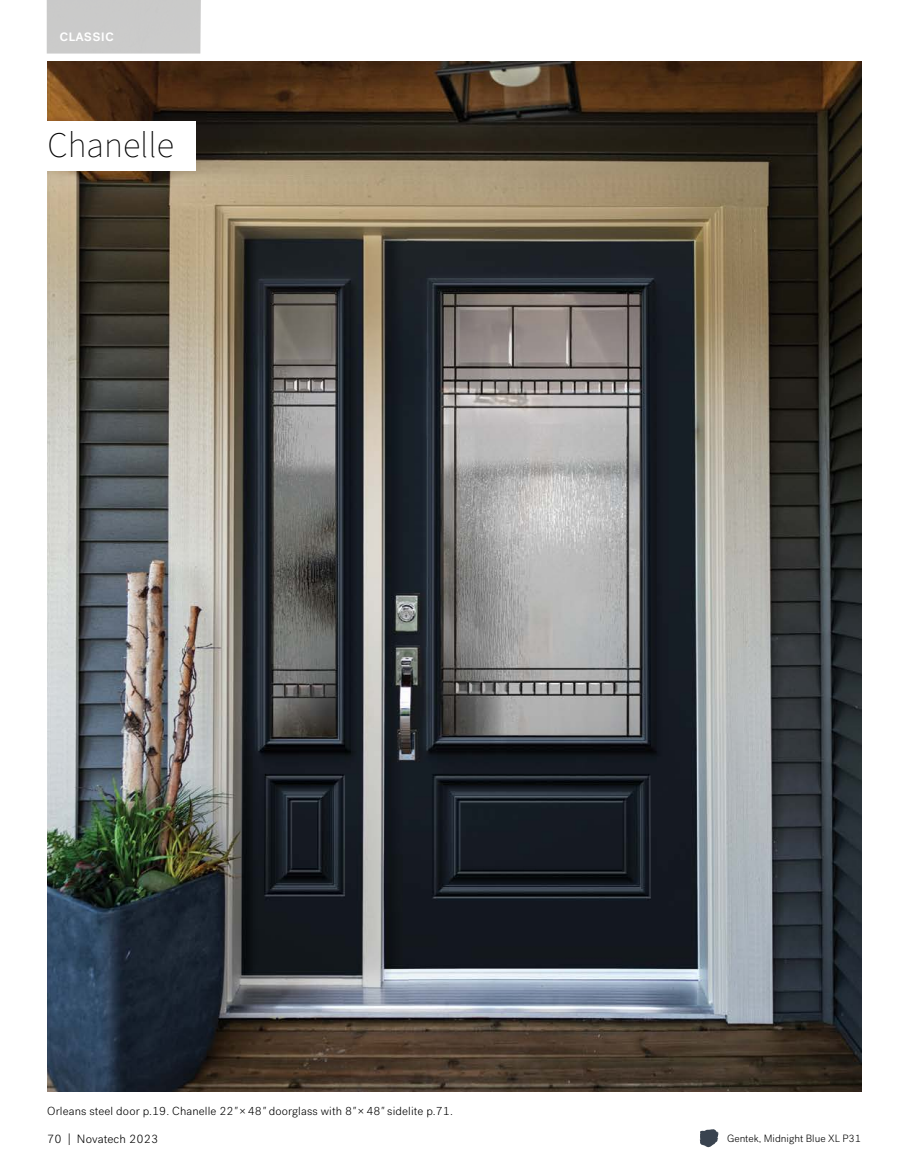
<style>
.page{position:relative;width:922px;height:1175px;background:#fff}
.page>*{position:absolute;margin:0;border:0;box-sizing:border-box;transform-origin:0 0}
.t1{font:200 36px "Source Sans Pro";color:#000}
.t2{font:500 15px "Post Grotesk";letter-spacing:.01em;color:#fff}
.t3{font:300 12px "Post Grotesk";letter-spacing:.01em;color:#000}
.t4{font:300 11.7px "Post Grotesk";letter-spacing:.01em;color:#000}
.t5{font:300 10.5px "Post Grotesk";color:#000}
.s1{font-style:italic}
</style>
<div class="page">
<div style="left:47px;top:0;width:154px;height:54px;background:#cacaca"></div>
<img style="left:47px;top:61px;width:813px;height:1030px">
<div style="left:0;top:121px;width:195px;height:50px;background:#fff"></div>
<svg style="left:699px;top:1129px;width:19px;height:18px"></svg>
<p class="t2" style="left:59px;top:26px;width:56px">CLASSIC</p>
<h1 class="t1" style="left:48px;top:124px;width:128px">Chanelle</h1>
<p class="t4" style="left:47px;top:1104px;width:407px">Orleans steel door p.19. Chanelle 22<span class="s1">"</span>×48<span class="s1">"</span> doorglass with 8<span class="s1">"</span>×48<span class="s1">"</span> sidelite p.71.</p>
<p class="t3" style="left:47px;top:1132px;width:112px">70 | Novatech 2023</p>
<p class="t5" style="left:726px;top:1132px;width:135px">Gentek, Midnight Blue XL P31</p>
</div>
